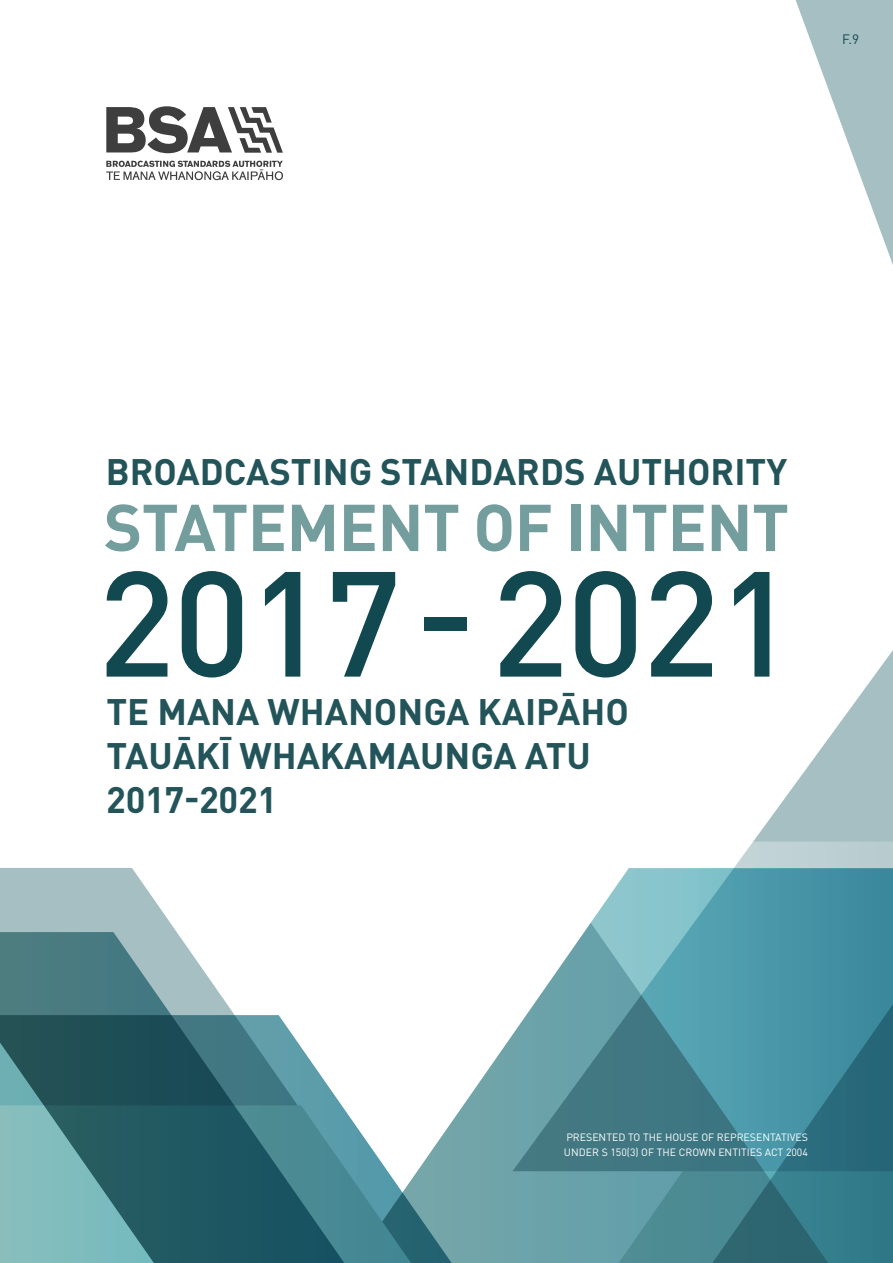
<style>
.page{position:relative;width:893px;height:1263px;background:#fff}
.page>*{position:absolute;margin:0;border:0;box-sizing:border-box;transform-origin:0 0}
.t1{font:500 147px "DIN Pro";letter-spacing:-.02em;color:#12484f}
.t2{font:700 65.1px "DIN Pro";letter-spacing:-.01em;color:#739e9d}
.t3{font:700 36.45px/43.8px "DIN Pro";color:#225459}
.t4{font:13.5px "DIN Pro";color:#12484f}
.t5{font:10.5px/15px "DIN Pro";color:#fff}
</style>
<div class="page">
<svg style="left:753px;top:650px;width:140px;height:191px"></svg>
<svg style="left:452px;top:1004px;width:82px;height:259px"></svg>
<svg style="left:534px;top:841px;width:359px;height:422px;background:#5d99a5"></svg>
<svg style="left:0;top:868px;width:177px;height:64px;background:#b0c7ca"></svg>
<svg style="left:0;top:932px;width:235px;height:83px"></svg>
<svg style="left:154px;top:1015px;width:298px;height:248px"></svg>
<svg style="left:0;top:979px;width:154px;height:284px;background:#4b8185"></svg>
<svg style="left:796px;top:0;width:97px;height:265px"></svg>
<svg style="left:106px;top:161px;width:177px;height:19px"></svg>
<svg style="left:106px;top:106px;width:177px;height:47px"></svg>
<p class="t4" style="left:842px;top:30px;width:19px">F.9</p>
<p class="t3" style="left:106px;top:449px;width:683px">BROADCASTING STANDARDS AUTHORITY</p>
<h2 class="t2" style="left:104px;top:483px;width:687px">STATEMENT OF INTENT</h2>
<h1 class="t1" style="left:97px;top:524px;width:700px">2017 - 2021</h1>
<p class="t3" style="left:106px;top:689px;width:524px">TE MANA WHANONGA KAIPĀHO<br>TAUĀKĪ WHAKAMAUNGA ATU<br>2017-2021</p>
<p class="t5" style="left:564px;top:1129px;width:245px">PRESENTED TO THE HOUSE OF REPRESENTATIVES<br>UNDER S 150(3) OF THE CROWN ENTITIES ACT 2004</p>
</div>
